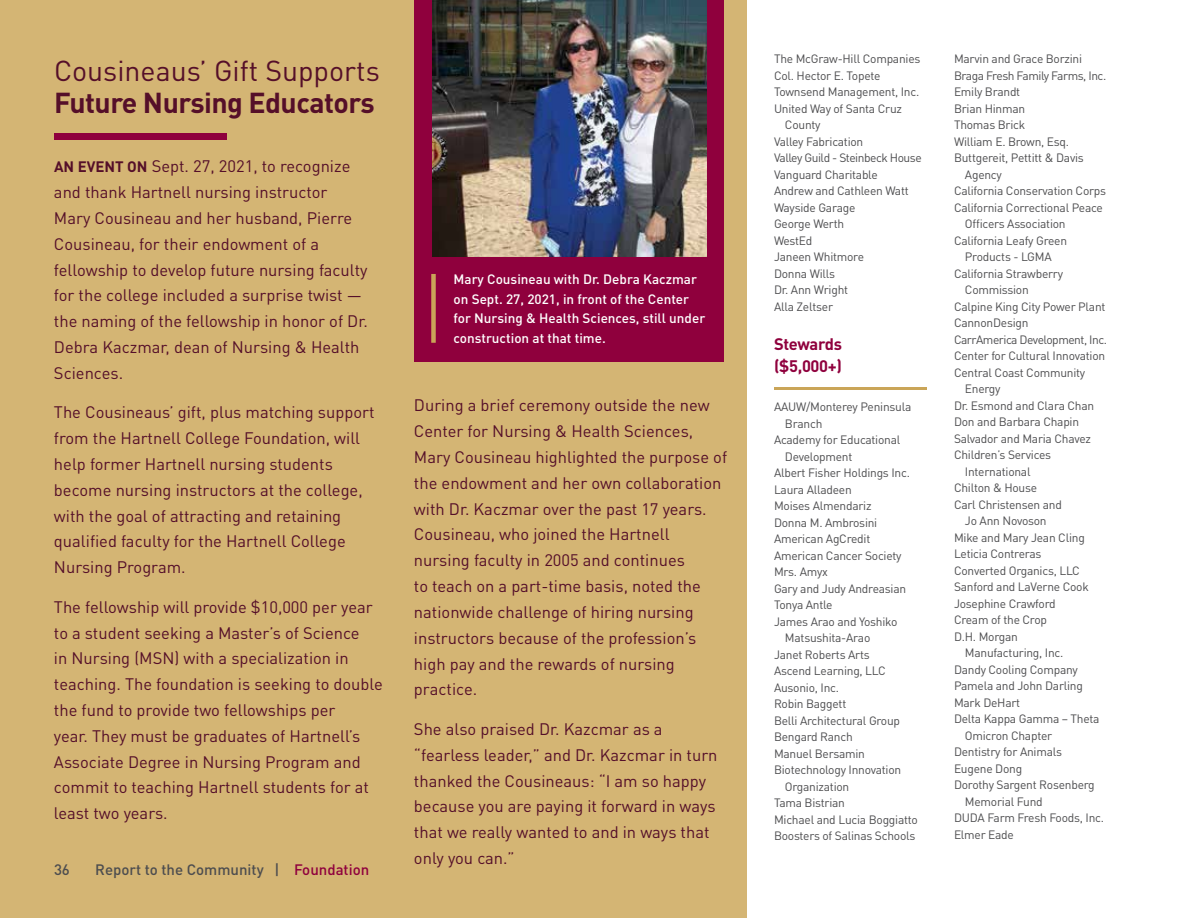
<style>
.page{position:relative;width:1188px;height:918px;background:#fff}
.page>*{position:absolute;margin:0;border:0;box-sizing:border-box;transform-origin:0 0}
.t1{font:28.5px "DIN Pro";color:#550f29}
.t2{font:700 28.5px "DIN Pro";letter-spacing:-.02em;color:#550f29}
.t3{font:16.5px/25.8px "DIN Pro";color:#550f29}
.t4{font:700 16.5px/22.5px "DIN Pro";letter-spacing:-.02em;color:#8f003d}
.t5{font:500 15px "DIN Pro";color:#4d4d4f}
.t6{font:500 13.5px/19.5px "DIN Pro";color:#fff}
.t7{font:12px "DIN Pro";letter-spacing:-.02em;color:#4d4d4f}
.t8{font:12px "DIN Pro";letter-spacing:-.04em;color:#4d4d4f}
.s1{font-weight:700;font-size:15px}
.s2{color:#8f003d}
</style>
<div class="page">
<div style="left:0;top:0;width:747px;height:918px;background:#d4b574"></div>
<div style="left:414px;top:0;width:310px;height:362px;background:#8f003d"></div>
<img style="left:432px;top:0;width:274px;height:256px">
<div style="left:54px;top:133px;width:173px;height:6px;background:#8f003d"></div>
<hr style="left:774px;top:387px;width:153px;height:2px;background:#caa558">
<div style="left:431px;top:274px;width:5px;height:69px;background:#caa558"></div>
<h1 class="t1" style="left:54px;top:51px;width:327px">Cousineaus’ Gift Supports</h1>
<h1 class="t2" style="left:54px;top:84px;width:322px">Future Nursing Educators</h1>
<p class="t3" style="left:54px;top:153px;width:315px"><span class="s1">AN EVENT ON</span> Sept. 27, 2021, to recognize and thank Hartnell nursing instructor Mary Cousineau and her husband, Pierre Cousineau, for their endowment of a fellowship to develop future nursing faculty for the college included a surprise twist ― the naming of the fellowship in honor of Dr.<br>Debra Kaczmar, dean of Nursing &amp; Health Sciences.</p>
<p class="t3" style="left:54px;top:399px;width:322px">The Cousineaus’ gift, plus matching support from the Hartnell College Foundation, will help former Hartnell nursing students become nursing instructors at the college, with the goal of attracting and retaining qualified faculty for the Hartnell College Nursing Program.</p>
<p class="t3" style="left:54px;top:593px;width:330px">The fellowship will provide $10,000 per year to a student seeking a Master’s of Science<br>in Nursing (MSN) with a specialization in teaching. The foundation is seeking to double the fund to provide two fellowships per<br>year. They must be graduates of Hartnell’s Associate Degree in Nursing Program and commit to teaching Hartnell students for at least two years.</p>
<p class="t5" style="left:54px;top:860px;width:17px">36</p>
<p class="t5" style="left:95px;top:860px;width:276px">Report to the Community | <span class="s2">Foundation</span></p>
<p class="t6" style="left:454px;top:269px;width:253px">Mary Cousineau with Dr. Debra Kaczmar on Sept. 27, 2021, in front of the Center for Nursing &amp; Health Sciences, still under construction at that time.</p>
<p class="t3" style="left:414px;top:392px;width:315px">During a brief ceremony outside the new Center for Nursing &amp; Health Sciences, Mary Cousineau highlighted the purpose of the endowment and her own collaboration with Dr. Kaczmar over the past 17 years.<br>Cousineau, who joined the Hartnell nursing faculty in 2005 and continues<br>to teach on a part-time basis, noted the nationwide challenge of hiring nursing instructors because of the profession’s high pay and the rewards of nursing practice.</p>
<h2 class="t3" style="left:414px;top:715px;width:305px">She also praised Dr. Kazcmar as a “fearless leader,” and Dr. Kazcmar in turn thanked the Cousineaus: “I am so happy because you are paying it forward in ways that we really wanted to and in ways that only you can.”</h2>
<p class="t7" style="left:774px;top:51px;width:148px">The McGraw-Hill Companies</p>
<p class="t7" style="left:774px;top:67px;width:108px">Col. Hector E. Topete</p>
<p class="t7" style="left:774px;top:84px;width:147px">Townsend Management, Inc.</p>
<p class="t7" style="left:774px;top:100px;width:130px">United Way of Santa Cruz</p>
<p class="t7" style="left:785px;top:117px;width:37px">County</p>
<p class="t7" style="left:774px;top:133px;width:91px">Valley Fabrication</p>
<p class="t8" style="left:774px;top:150px;width:149px">Valley Guild - Steinbeck House</p>
<p class="t7" style="left:774px;top:166px;width:105px">Vanguard Charitable</p>
<p class="t7" style="left:774px;top:183px;width:136px">Andrew and Cathleen Watt</p>
<p class="t7" style="left:774px;top:199px;width:83px">Wayside Garage</p>
<p class="t7" style="left:774px;top:216px;width:72px">George Werth</p>
<p class="t7" style="left:774px;top:232px;width:40px">WestEd</p>
<p class="t7" style="left:774px;top:249px;width:92px">Janeen Whitmore</p>
<p class="t7" style="left:774px;top:265px;width:63px">Donna Wills</p>
<p class="t7" style="left:774px;top:282px;width:76px">Dr. Ann Wright</p>
<p class="t7" style="left:774px;top:298px;width:61px">Alla Zeltser</p>
<h2 class="t4" style="left:774px;top:332px;width:70px">Stewards ($5,000+)</h2>
<p class="t7" style="left:774px;top:399px;width:139px">AAUW/Monterey Peninsula</p>
<p class="t7" style="left:785px;top:415px;width:39px">Branch</p>
<p class="t7" style="left:774px;top:432px;width:128px">Academy for Educational</p>
<p class="t7" style="left:785px;top:448px;width:69px">Development</p>
<p class="t7" style="left:774px;top:465px;width:137px">Albert Fisher Holdings Inc.</p>
<p class="t7" style="left:774px;top:481px;width:79px">Laura Alladeen</p>
<p class="t7" style="left:774px;top:498px;width:99px">Moises Almendariz</p>
<p class="t7" style="left:774px;top:514px;width:105px">Donna M. Ambrosini</p>
<p class="t7" style="left:774px;top:531px;width:98px">American AgCredit</p>
<p class="t7" style="left:774px;top:547px;width:129px">American Cancer Society</p>
<p class="t7" style="left:774px;top:564px;width:55px">Mrs. Amyx</p>
<p class="t7" style="left:774px;top:580px;width:134px">Gary and Judy Andreasian</p>
<p class="t7" style="left:774px;top:597px;width:60px">Tonya Antle</p>
<p class="t7" style="left:774px;top:613px;width:125px">James Arao and Yoshiko</p>
<p class="t7" style="left:785px;top:630px;width:87px">Matsushita-Arao</p>
<p class="t7" style="left:774px;top:646px;width:97px">Janet Roberts Arts</p>
<p class="t7" style="left:774px;top:663px;width:113px">Ascend Learning, LLC</p>
<p class="t7" style="left:774px;top:679px;width:67px">Ausonio, Inc.</p>
<p class="t7" style="left:774px;top:696px;width:74px">Robin Baggett</p>
<p class="t7" style="left:774px;top:712px;width:128px">Belli Architectural Group</p>
<p class="t7" style="left:774px;top:729px;width:80px">Bengard Ranch</p>
<p class="t7" style="left:774px;top:745px;width:93px">Manuel Bersamin</p>
<p class="t7" style="left:774px;top:762px;width:129px">Biotechnology Innovation</p>
<p class="t7" style="left:785px;top:778px;width:66px">Organization</p>
<p class="t7" style="left:774px;top:795px;width:72px">Tama Bistrian</p>
<p class="t7" style="left:774px;top:811px;width:145px">Michael and Lucia Boggiatto</p>
<p class="t7" style="left:774px;top:828px;width:143px">Boosters of Salinas Schools</p>
<p class="t7" style="left:954px;top:51px;width:130px">Marvin and Grace Borzini</p>
<p class="t8" style="left:954px;top:67px;width:154px">Braga Fresh Family Farms, Inc.</p>
<p class="t7" style="left:954px;top:84px;width:68px">Emily Brandt</p>
<p class="t7" style="left:954px;top:100px;width:73px">Brian Hinman</p>
<p class="t7" style="left:954px;top:117px;width:73px">Thomas Brick</p>
<p class="t7" style="left:954px;top:133px;width:117px">William E. Brown, Esq.</p>
<p class="t7" style="left:954px;top:150px;width:131px">Buttgereit, Pettitt &amp; Davis</p>
<p class="t7" style="left:965px;top:166px;width:38px">Agency</p>
<p class="t7" style="left:954px;top:183px;width:154px">California Conservation Corps</p>
<p class="t7" style="left:954px;top:199px;width:150px">California Correctional Peace</p>
<p class="t7" style="left:965px;top:216px;width:102px">Officers Association</p>
<p class="t7" style="left:954px;top:232px;width:115px">California Leafy Green</p>
<p class="t7" style="left:965px;top:249px;width:88px">Products - LGMA</p>
<p class="t7" style="left:954px;top:265px;width:111px">California Strawberry</p>
<p class="t7" style="left:965px;top:282px;width:65px">Commission</p>
<p class="t7" style="left:954px;top:298px;width:153px">Calpine King City Power Plant</p>
<p class="t7" style="left:954px;top:315px;width:76px">CannonDesign</p>
<p class="t8" style="left:954px;top:331px;width:154px">CarrAmerica Development, Inc.</p>
<p class="t7" style="left:954px;top:348px;width:153px">Center for Cultural Innovation</p>
<p class="t7" style="left:954px;top:364px;width:133px">Central Coast Community</p>
<p class="t7" style="left:965px;top:381px;width:37px">Energy</p>
<p class="t7" style="left:954px;top:397px;width:142px">Dr. Esmond and Clara Chan</p>
<p class="t7" style="left:954px;top:414px;width:127px">Don and Barbara Chapin</p>
<p class="t7" style="left:954px;top:430px;width:139px">Salvador and Maria Chavez</p>
<p class="t7" style="left:954px;top:447px;width:99px">Children’s Services</p>
<p class="t7" style="left:965px;top:463px;width:67px">International</p>
<p class="t7" style="left:954px;top:480px;width:85px">Chilton &amp; House</p>
<p class="t7" style="left:954px;top:496px;width:109px">Carl Christensen and</p>
<p class="t7" style="left:965px;top:513px;width:83px">Jo Ann Novoson</p>
<p class="t7" style="left:954px;top:529px;width:132px">Mike and Mary Jean Cling</p>
<p class="t7" style="left:954px;top:546px;width:89px">Leticia Contreras</p>
<p class="t7" style="left:954px;top:562px;width:127px">Converted Organics, LLC</p>
<p class="t7" style="left:954px;top:579px;width:136px">Sanford and LaVerne Cook</p>
<p class="t7" style="left:954px;top:595px;width:103px">Josephine Crawford</p>
<p class="t7" style="left:954px;top:612px;width:95px">Cream of the Crop</p>
<p class="t7" style="left:954px;top:628px;width:65px">D.H. Morgan</p>
<p class="t7" style="left:965px;top:645px;width:100px">Manufacturing, Inc.</p>
<p class="t7" style="left:954px;top:661px;width:125px">Dandy Cooling Company</p>
<p class="t7" style="left:954px;top:678px;width:130px">Pamela and John Darling</p>
<p class="t7" style="left:954px;top:694px;width:68px">Mark DeHart</p>
<p class="t7" style="left:954px;top:711px;width:147px">Delta Kappa Gamma – Theta</p>
<p class="t7" style="left:965px;top:727px;width:89px">Omicron Chapter</p>
<p class="t7" style="left:954px;top:744px;width:110px">Dentistry for Animals</p>
<p class="t7" style="left:954px;top:760px;width:70px">Eugene Dong</p>
<p class="t7" style="left:954px;top:777px;width:142px">Dorothy Sargent Rosenberg</p>
<p class="t7" style="left:965px;top:793px;width:79px">Memorial Fund</p>
<p class="t7" style="left:954px;top:810px;width:152px">DUDA Farm Fresh Foods, Inc.</p>
<p class="t7" style="left:954px;top:826px;width:61px">Elmer Eade</p>
</div>
